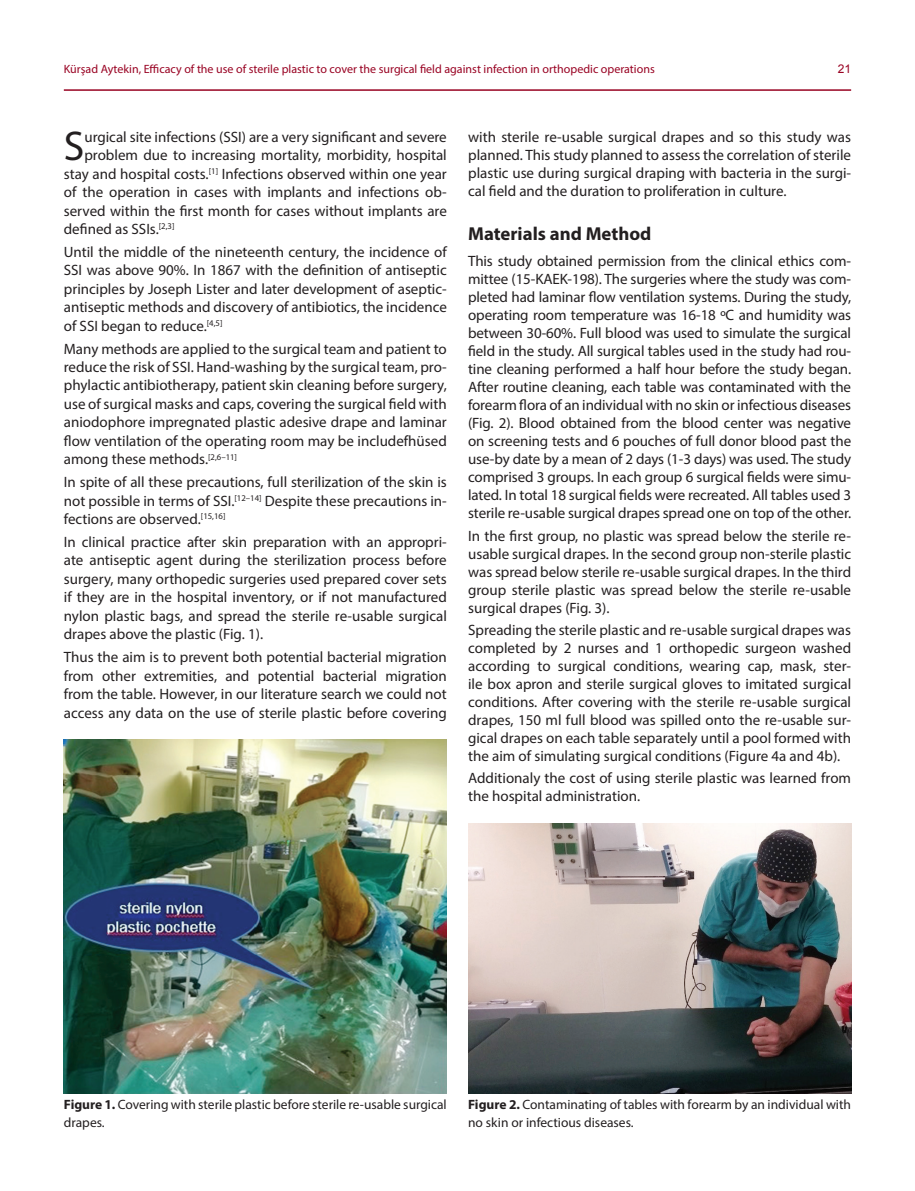
<style>
.page{position:relative;width:915px;height:1191px;background:#fff}
.page>*{position:absolute;margin:0;border:0;box-sizing:border-box;transform-origin:0 0}
.t1{font:41.7px "Myriad Pro";color:#231f20}
.t2{font:700 18.75px "Myriad Pro";color:#231f20}
.t3{font:15px/18px "Myriad Pro";color:#231f20;text-align:justify}
.t4{font:13.5px/18px "Myriad Pro";color:#231f20}
.t5{font:12px "Myriad Pro";color:#990323}
.t6{font:12px "Arial";color:#990323}
.s1{font-weight:700}
</style>
<div class="page">
<hr style="left:64px;top:89px;width:786px;height:2px;background:#990323">
<img style="left:64px;top:739px;width:382px;height:354px">
<img style="left:468px;top:823px;width:382px;height:270px">
<p class="t5" style="left:64px;top:61px;width:592px">Kürşad Aytekin, Efficacy of the use of sterile plastic to cover the surgical field against infection in orthopedic operations</p>
<p class="t6" style="left:837px;top:60px;width:15px">21</p>
<h1 class="t1" style="left:64px;top:120px;width:22px">S</h1>
<p class="t3" style="left:84px;top:128px;width:364px">urgical site infections (SSI) are a very significant and severe</p>
<p class="t3" style="left:84px;top:146px;width:364px">problem due to increasing mortality, morbidity, hospital</p>
<p class="t3" style="left:64px;top:164px;width:384px">stay and hospital costs.<sup>[1]</sup> Infections observed within one year</p>
<p class="t3" style="left:64px;top:183px;width:384px">of the operation in cases with implants and infections ob-</p>
<p class="t3" style="left:64px;top:201px;width:384px">served within the first month for cases without implants are</p>
<p class="t3" style="left:64px;top:220px;width:112px">defined as SSIs.<sup>[2,3]</sup></p>
<p class="t3" style="left:64px;top:242px;width:384px;line-height:18.5px">Until the middle of the nineteenth century, the incidence of SSI was above 90%. In 1867 with the definition of antiseptic principles by Joseph Lister and later development of aseptic&shy;antiseptic methods and discovery of antibiotics, the incidence of SSI began to reduce.<sup>[4,5]</sup></p>
<p class="t3" style="left:64px;top:339px;width:384px;line-height:18.5px">Many methods are applied to the surgical team and patient to reduce the risk of SSI. Hand-washing by the surgical team, pro&shy;phylactic antibiotherapy, patient skin cleaning before surgery, use of surgical masks and caps, covering the surgical field with aniodophore impregnated plastic adesive drape and laminar flow ventilation of the operating room may be includefhüsed among these methods.<sup>[2,6–11]</sup></p>
<p class="t3" style="left:64px;top:473px;width:384px;line-height:18.5px">In spite of all these precautions, full sterilization of the skin is not possible in terms of SSI.<sup>[12–14]</sup> Despite these precautions in&shy;fections are observed.<sup>[15,16]</sup></p>
<p class="t3" style="left:64px;top:532px;width:384px;line-height:18.5px">In clinical practice after skin preparation with an appropri&shy;ate antiseptic agent during the sterilization process before surgery, many orthopedic surgeries used prepared cover sets if they are in the hospital inventory, or if not manufactured nylon plastic bags, and spread the sterile re-usable surgical drapes above the plastic (Fig. 1).</p>
<p class="t3" style="left:64px;top:647px;width:384px;line-height:18.5px">Thus the aim is to prevent both potential bacterial migration from other extremities, and potential bacterial migration from the table. However, in our literature search we could not access any data on the use of sterile plastic before covering</p>
<p class="t3" style="left:468px;top:128px;width:384px">with sterile re-usable surgical drapes and so this study was planned. This study planned to assess the correlation of sterile plastic use during surgical draping with bacteria in the surgi&shy;cal field and the duration to proliferation in culture.</p>
<p class="t2" style="left:468px;top:221px;width:185px">Materials and Method</p>
<p class="t3" style="left:468px;top:252px;width:384px">This study obtained permission from the clinical ethics com&shy;mittee (15-KAEK-198). The surgeries where the study was com&shy;pleted had laminar flow ventilation systems. During the study, operating room temperature was 16-18 ºC and humidity was between 30-60%. Full blood was used to simulate the surgical field in the study. All surgical tables used in the study had rou&shy;tine cleaning performed a half hour before the study began.<br>After routine cleaning, each table was contaminated with the forearm flora of an individual with no skin or infectious diseases (Fig. 2). Blood obtained from the blood center was negative on screening tests and 6 pouches of full donor blood past the use-by date by a mean of 2 days (1-3 days) was used. The study comprised 3 groups. In each group 6 surgical fields were simu&shy;lated. In total 18 surgical fields were recreated. All tables used 3 sterile re-usable surgical drapes spread one on top of the other.</p>
<p class="t3" style="left:468px;top:526px;width:384px">In the first group, no plastic was spread below the sterile re&shy;usable surgical drapes. In the second group non-sterile plastic was spread below sterile re-usable surgical drapes. In the third group sterile plastic was spread below the sterile re-usable surgical drapes (Fig. 3).</p>
<p class="t3" style="left:468px;top:621px;width:384px">Spreading the sterile plastic and re-usable surgical drapes was completed by 2 nurses and 1 orthopedic surgeon washed according to surgical conditions, wearing cap, mask, ster&shy;ile box apron and sterile surgical gloves to imitated surgical conditions. After covering with the sterile re-usable surgical drapes, 150 ml full blood was spilled onto the re-usable sur&shy;gical drapes on each table separately until a pool formed with the aim of simulating surgical conditions (Figure 4a and 4b).</p>
<p class="t3" style="left:468px;top:769px;width:384px">Additionaly the cost of using sterile plastic was learned from the hospital administration.</p>
<p class="t4" style="left:64px;top:1095px;width:384px"><span class="s1">Figure 1.</span> Covering with sterile plastic before sterile re-usable surgical drapes.</p>
<p class="t4" style="left:468px;top:1095px;width:384px"><span class="s1">Figure 2.</span> Contaminating of tables with forearm by an individual with no skin or infectious diseases.</p>
</div>
